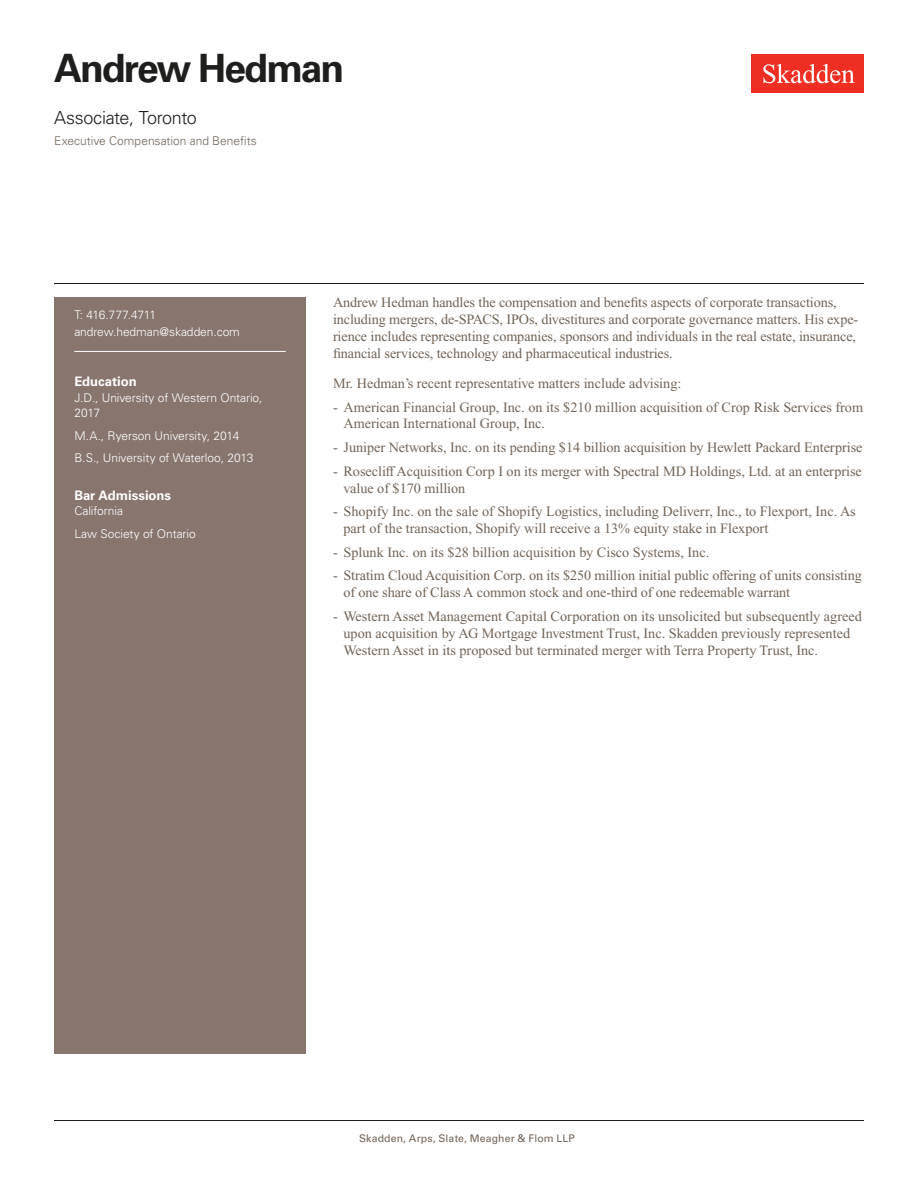
<style>
.page{position:relative;width:918px;height:1188px;background:#fff}
.page>*{position:absolute;margin:0;border:0;box-sizing:border-box;transform-origin:0 0}
.Name{font:700 39px "Univers LT Std";letter-spacing:-.05em;color:#1e1e1d}
.Title_and_Office{font:300 18px "Univers LT Std";letter-spacing:-.02em;color:#1e1e1d}
.Main_Body_Bulleted{font:14.25px/16.8px "Times New Roman PS Std";color:#726458}
.Main_Body{font:14.25px/16.8px "Times New Roman PS Std";letter-spacing:-.01em;color:#726458}
.Bar_Admission_Education{font:700 13.2px "Univers LT Std";letter-spacing:-.005em;color:#fff}
.Sidebar_text{font:300 12px/15.8px "Univers LT Std";letter-spacing:-.005em;color:#fff}
.Practice{font:300 12px "Univers LT Std";color:#726458}
.Email{font:300 12px "Univers LT Std";letter-spacing:-.005em;color:#fff}
.Phone_Number{font:300 12px "Univers LT Std";letter-spacing:-.025em;color:#fff}
.Folio{font:10.5px "Univers LT Std";letter-spacing:.01em;color:#726458}
.s1{font-weight:700;color:#fff}
</style>
<div class="page">
<div style="left:752px;top:54px;width:112px;height:39px;background:#ee2e22"></div>
<svg style="left:763px;top:64px;width:92px;height:19px"></svg>
<div style="left:54px;top:297px;width:252px;height:756px;background:#87756e"></div>
<hr style="left:74px;top:351px;width:212px;height:1px;background:#fff">
<hr style="left:54px;top:1120px;width:810px;height:1px;background:#1e1e1d">
<hr style="left:54px;top:283px;width:810px;height:1px;background:#1e1e1d">
<h1 class="Name" style="left:54px;top:46px;width:292px">Andrew Hedman</h1>
<h2 class="Title_and_Office" style="left:54px;top:107px;width:144px">Associate, Toronto</h2>
<h3 class="Practice" style="left:54px;top:134px;width:204px">Executive Compensation and Benefits</h3>
<p class="Phone_Number" style="left:74px;top:308px;width:83px">T: 416.777.4711</p>
<p class="Email" style="left:74px;top:325px;width:167px">andrew.hedman@skadden.com</p>
<p class="Bar_Admission_Education" style="left:74px;top:374px;width:64px">Education</p>
<p class="Sidebar_text" style="left:74px;top:390px;width:190px">J.D., University of Western Ontario,<br>2017</p>
<p class="Sidebar_text" style="left:74px;top:428px;width:167px">M.A., Ryerson University, 2014</p>
<p class="Sidebar_text" style="left:74px;top:450px;width:181px">B.S., University of Waterloo, 2013</p>
<p class="Bar_Admission_Education" style="left:74px;top:487px;width:98px">Bar Admissions</p>
<p class="Sidebar_text" style="left:74px;top:503px;width:50px">California</p>
<p class="Sidebar_text" style="left:74px;top:526px;width:123px">Law Society of Ontario</p>
<p class="Main_Body" style="left:333px;top:294px;width:527px">Andrew Hedman handles the compensation and benefits aspects of corporate transactions, including mergers, de-SPACS, IPOs, divestitures and corporate governance matters. His expe&shy;rience includes representing companies, sponsors and individuals in the real estate, insurance, financial services, technology and pharmaceutical industries.</p>
<p class="Main_Body" style="left:333px;top:375px;width:350px">Mr. Hedman’s recent representative matters include advising:</p>
<p class="Main_Body_Bulleted" style="left:344px;top:398px;width:521px;text-indent:-10px">- American Financial Group, Inc. on its $210 million acquisition of Crop Risk Services from<br>American International Group, Inc.</p>
<p class="Main_Body_Bulleted" style="left:333px;top:439px;width:531px">- Juniper Networks, Inc. on its pending $14 billion acquisition by Hewlett Packard Enterprise</p>
<p class="Main_Body_Bulleted" style="left:344px;top:463px;width:520px;text-indent:-10px">- Rosecliff Acquisition Corp I on its merger with Spectral MD Holdings, Ltd. at an enterprise value of $170 million</p>
<p class="Main_Body_Bulleted" style="left:344px;top:503px;width:514px;text-indent:-10px">- Shopify Inc. on the sale of Shopify Logistics, including Deliverr, Inc., to Flexport, Inc. As part of the transaction, Shopify will receive a 13% equity stake in Flexport</p>
<p class="Main_Body_Bulleted" style="left:333px;top:544px;width:378px">- Splunk Inc. on its $28 billion acquisition by Cisco Systems, Inc.</p>
<p class="Main_Body_Bulleted" style="left:344px;top:567px;width:520px;text-indent:-10px">- Stratim Cloud Acquisition Corp. on its $250 million initial public offering of units consisting of one share of Class A common stock and one-third of one redeemable warrant</p>
<p class="Main_Body_Bulleted" style="left:344px;top:608px;width:520px;text-indent:-10px">- Western Asset Management Capital Corporation on its unsolicited but subsequently agreed upon acquisition by AG Mortgage Investment Trust, Inc. Skadden previously represented<br>Western Asset in its proposed but terminated merger with Terra Property Trust, Inc.</p>
<p class="Folio" style="left:343px;top:1132px;width:233px"><span class="s1">1</span> Skadden, Arps, Slate, Meagher &amp; Flom LLP</p>
</div>
